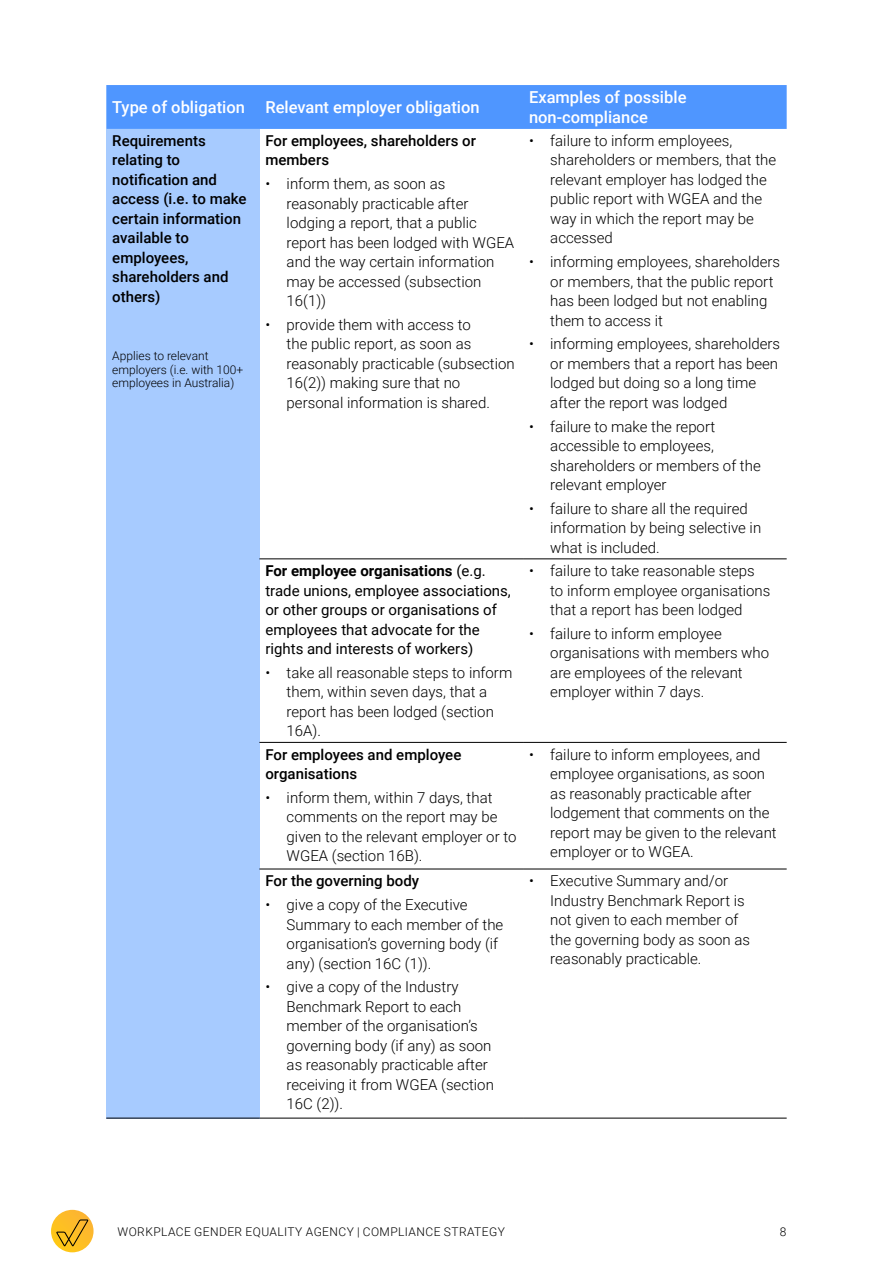
<style>
.page{position:relative;width:893px;height:1263px;background:#fff}
.page>*{position:absolute;margin:0;border:0;box-sizing:border-box;transform-origin:0 0}
._05_WGEA24_H5{font:500 16.5px/19.5px "Roboto";color:#fff}
.t1{font:300 15px/19.5px "Roboto";color:#000}
._00B_WGEA24_body_b4_bullet{font:15px/19.5px "Roboto";color:#000}
._00_WGEA24_body{font:500 15px/19.5px "Roboto";color:#000}
._00B_WGEA24_body_b4_bullet-2{font:500 15px/19.5px "Roboto";color:#000}
._00_WGEA24_body-2{font:300 12px/13.5px "Roboto";color:#000}
._00_WGEA24_body-3{font:300 12px "Roboto";letter-spacing:.035em;color:#000}
.s1{font-weight:700}
</style>
<div class="page">
<svg style="left:51px;top:1210px;width:43px;height:42px"></svg>
<svg style="left:56px;top:1219px;width:32px;height:27px"></svg>
<div style="left:106px;top:85px;width:681px;height:44px;background:#4f96ff"></div>
<div style="left:106px;top:129px;width:153px;height:989px;background:#a7cbff"></div>
<hr style="left:106px;top:1118px;width:153px;height:1px;background:#000">
<hr style="left:259px;top:558px;width:264px;height:1px;background:#000">
<hr style="left:523px;top:558px;width:264px;height:1px;background:#000">
<hr style="left:259px;top:742px;width:264px;height:1px;background:#000">
<hr style="left:523px;top:742px;width:264px;height:1px;background:#000">
<hr style="left:259px;top:869px;width:264px;height:1px;background:#000">
<hr style="left:523px;top:869px;width:264px;height:1px;background:#000">
<hr style="left:259px;top:1118px;width:264px;height:1px;background:#000">
<hr style="left:523px;top:1118px;width:264px;height:1px;background:#000">
<p class="_05_WGEA24_H5" style="left:112px;top:97px;width:134px">Type of obligation</p>
<p class="_05_WGEA24_H5" style="left:265px;top:97px;width:216px">Relevant employer obligation</p>
<p class="_05_WGEA24_H5" style="left:529px;top:87px;width:159px">Examples of possible non-compliance</p>
<p class="_00_WGEA24_body" style="left:112px;top:130px;width:136px">Requirements relating to notification and access (i.e. to make certain information available to employees, shareholders and others)</p>
<p class="t1" style="left:550px;top:130px;width:227px;text-indent:-21px">• failure to inform employees, shareholders or members, that the relevant employer has lodged the public report with WGEA and the way in which the report may be accessed</p>
<p class="t1" style="left:550px;top:251px;width:231px;text-indent:-21px">• informing employees, shareholders or members, that the public report has been lodged but not enabling them to access it</p>
<p class="t1" style="left:550px;top:334px;width:231px;text-indent:-21px">• informing employees, shareholders or members that a report has been lodged but doing so a long time after the report was lodged</p>
<p class="t1" style="left:550px;top:416px;width:212px;text-indent:-21px">• failure to make the report accessible to employees, shareholders or members of the relevant employer</p>
<p class="t1" style="left:550px;top:498px;width:212px;text-indent:-21px">• failure to share all the required information by being selective in what is included.</p>
<p class="_00B_WGEA24_body_b4_bullet-2" style="left:265px;top:130px;width:212px">For employees, shareholders or members</p>
<p class="t1" style="left:287px;top:173px;width:229px;text-indent:-21px">• inform them, as soon as reasonably practicable after lodging a report, that a public report has been lodged with WGEA and the way certain information may be accessed (subsection<br>16(1))</p>
<p class="t1" style="left:287px;top:314px;width:230px;text-indent:-21px">• provide them with access to<br>the public report, as soon as reasonably practicable (subsection<br>16(2)) making sure that no personal information is shared.</p>
<p class="_00_WGEA24_body-2" style="left:112px;top:349px;width:132px">Applies to relevant employers (i.e. with 100+ employees in Australia)</p>
<p class="_00B_WGEA24_body_b4_bullet" style="left:265px;top:560px;width:247px"><span class="s1">For employee organisations</span> (e.g. trade unions, employee associations, or other groups or organisations of employees that advocate for the rights and interests of workers)</p>
<p class="t1" style="left:287px;top:662px;width:227px;text-indent:-21px">• take all reasonable steps to inform them, within seven days, that a report has been lodged (section<br>16A).</p>
<p class="_00B_WGEA24_body_b4_bullet-2" style="left:265px;top:744px;width:198px">For employees and employee organisations</p>
<p class="t1" style="left:287px;top:787px;width:231px;text-indent:-21px">• inform them, within 7 days, that comments on the report may be given to the relevant employer or to<br>WGEA (section 16B).</p>
<p class="_00B_WGEA24_body_b4_bullet-2" style="left:265px;top:871px;width:155px">For the governing body</p>
<p class="t1" style="left:287px;top:894px;width:218px;text-indent:-21px">• give a copy of the Executive<br>Summary to each member of the organisation’s governing body (if any) (section 16C (1)).</p>
<p class="t1" style="left:287px;top:977px;width:209px;text-indent:-21px">• give a copy of the Industry<br>Benchmark Report to each member of the organisation’s governing body (if any) as soon as reasonably practicable after receiving it from WGEA (section<br>16C (2)).</p>
<p class="t1" style="left:550px;top:560px;width:222px;text-indent:-21px">• failure to take reasonable steps to inform employee organisations that a report has been lodged</p>
<p class="t1" style="left:550px;top:623px;width:220px;text-indent:-21px">• failure to inform employee organisations with members who are employees of the relevant employer within 7 days.</p>
<p class="t1" style="left:550px;top:744px;width:228px;text-indent:-21px">• failure to inform employees, and employee organisations, as soon as reasonably practicable after lodgement that comments on the report may be given to the relevant employer or to WGEA.</p>
<p class="t1" style="left:550px;top:871px;width:201px;text-indent:-21px">• Executive Summary and/or<br>Industry Benchmark Report is not given to each member of the governing body as soon as reasonably practicable.</p>
<p class="_00_WGEA24_body-3" style="left:118px;top:1223px;width:389px">WORKPLACE GENDER EQUALITY AGENCY | COMPLIANCE STRATEGY</p>
<p class="_00_WGEA24_body-2" style="left:780px;top:1224px;width:8px">8</p>
</div>
